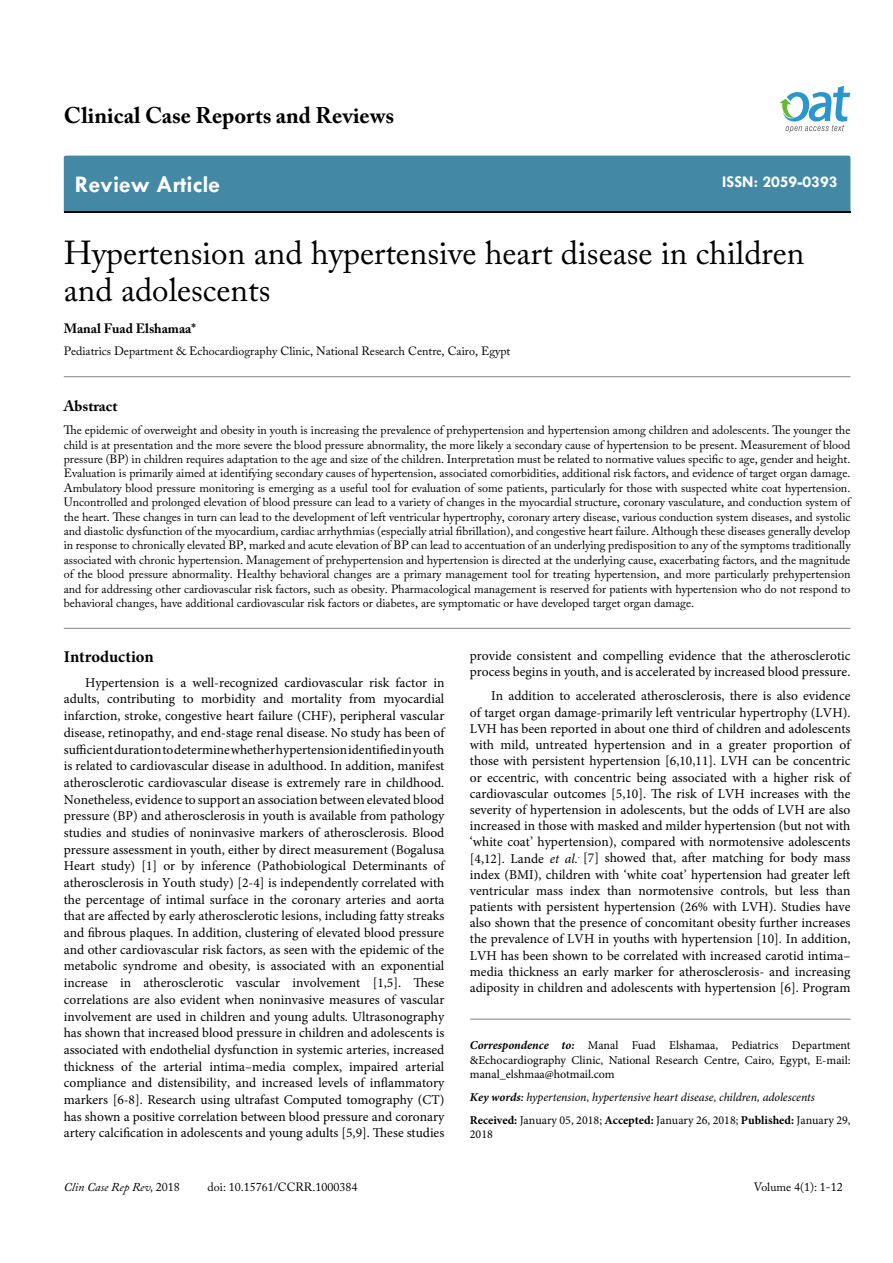
<style>
.page{position:relative;width:893px;height:1263px;background:#fff}
.page>*{position:absolute;margin:0;border:0;box-sizing:border-box;transform-origin:0 0}
.t1{font:33px/37.5px "Adobe Caslon Pro";color:#000}
.t2{font:700 24px "Tw Cen";color:#fff}
.t3{font:700 22.5px "Adobe Caslon Pro";color:#000}
.t4{font:700 16.5px "Tw Cen";color:#fff}
.t5{font:700 16.5px "Minion Pro";letter-spacing:-.005em;color:#000}
.t6{font:700 15px "Adobe Caslon Pro";color:#000}
.t7{font:13.5px/16.6px "Minion Pro";color:#000;text-align:justify}
.t8{font:700 13.5px "Adobe Caslon Pro";color:#000}
.t9{font:12px/14.4px "Adobe Caslon Pro";color:#000;text-align:justify}
.t10{font:12px/14.4px "Minion Pro";letter-spacing:-.005em;color:#000;text-align:justify}
.t11{font:italic 12px/23px "Minion Pro";letter-spacing:-.005em;color:#000}
.t12{font:italic 12px "Adobe Caslon Pro";color:#000}
.s1{font-style:italic}
.s2{font-weight:700;font-style:italic}
.s3{font-weight:700}
.s4{font-weight:600}
.s5{font-weight:700;font-style:normal}
.s6{font-style:normal}
</style>
<div class="page">
<div style="left:64px;top:156px;width:786px;height:56px;background:#4389a5"></div>
<svg style="left:779px;top:86px;width:71px;height:47px"></svg>
<hr style="left:64px;top:376px;width:786px;height:1px;background:#808285">
<hr style="left:64px;top:628px;width:786px;height:1px;background:#808285">
<hr style="left:470px;top:1019px;width:381px;height:1px;background:#808285">
<h3 class="t3" style="left:64px;top:102px;width:332px">Clinical Case Reports and Reviews</h3>
<h2 class="t2" style="left:75px;top:170px;width:147px">Review Article</h2>
<p class="t4" style="left:722px;top:172px;width:117px">ISSN: 2059-0393</p>
<h1 class="t1" style="left:64px;top:234px;width:742px">Hypertension and hypertensive heart disease in children and adolescents</h1>
<p class="t8" style="left:64px;top:321px;width:134px">Manal Fuad Elshamaa*</p>
<p class="t9" style="left:64px;top:344px;width:448px">Pediatrics Department &amp; Echocardiography Clinic, National Research Centre, Cairo, Egypt</p>
<p class="t6" style="left:64px;top:397px;width:55px">Abstract</p>
<p class="t9" style="left:64px;top:423px;width:788px">The epidemic of overweight and obesity in youth is increasing the prevalence of prehypertension and hypertension among children and adolescents. The younger the child is at presentation and the more severe the blood pressure abnormality, the more likely a secondary cause of hypertension to be present. Measurement of blood pressure (BP) in children requires adaptation to the age and size of the children. Interpretation must be related to normative values specific to age, gender and height.<br>Evaluation is primarily aimed at identifying secondary causes of hypertension, associated comorbidities, additional risk factors, and evidence of target organ damage.<br>Ambulatory blood pressure monitoring is emerging as a useful tool for evaluation of some patients, particularly for those with suspected white coat hypertension.<br>Uncontrolled and prolonged elevation of blood pressure can lead to a variety of changes in the myocardial structure, coronary vasculature, and conduction system of the heart. These changes in turn can lead to the development of left ventricular hypertrophy, coronary artery disease, various conduction system diseases, and systolic and diastolic dysfunction of the myocardium, cardiac arrhythmias (especially atrial fibrillation), and congestive heart failure. Although these diseases generally develop in response to chronically elevated BP, marked and acute elevation of BP can lead to accentuation of an underlying predisposition to any of the symptoms traditionally associated with chronic hypertension. Management of prehypertension and hypertension is directed at the underlying cause, exacerbating factors, and the magnitude of the blood pressure abnormality. Healthy behavioral changes are a primary management tool for treating hypertension, and more particularly prehypertension and for addressing other cardiovascular risk factors, such as obesity. Pharmacological management is reserved for patients with hypertension who do not respond to behavioral changes, have additional cardiovascular risk factors or diabetes, are symptomatic or have developed target organ damage.</p>
<p class="t5" style="left:64px;top:645px;width:91px">Introduction</p>
<p class="t7" style="left:64px;top:674px;width:382px;text-indent:21px">Hypertension is a well-recognized cardiovascular risk factor in adults, contributing to morbidity and mortality from myocardial infarction, stroke, congestive heart failure (CHF), peripheral vascular disease, retinopathy, and end-stage renal disease. No study has been of sufficient duration to determine whether hypertension identified in youth is related to cardiovascular disease in adulthood. In addition, manifest atherosclerotic cardiovascular disease is extremely rare in childhood.<br>Nonetheless, evidence to support an association between elevated blood pressure (BP) and atherosclerosis in youth is available from pathology studies and studies of noninvasive markers of atherosclerosis. Blood pressure assessment in youth, either by direct measurement (Bogalusa Heart study) [1] or by inference (Pathobiological Determinants of atherosclerosis in Youth study) [2-4] is independently correlated with the percentage of intimal surface in the coronary arteries and aorta that are affected by early atherosclerotic lesions, including fatty streaks and fibrous plaques. In addition, clustering of elevated blood pressure and other cardiovascular risk factors, as seen with the epidemic of the metabolic syndrome and obesity, is associated with an exponential increase in atherosclerotic vascular involvement [1,5]. These correlations are also evident when noninvasive measures of vascular involvement are used in children and young adults. Ultrasonography has shown that increased blood pressure in children and adolescents is associated with endothelial dysfunction in systemic arteries, increased thickness of the arterial intima–media complex, impaired arterial compliance and distensibility, and increased levels of inflammatory markers [6-8]. Research using ultrafast Computed tomography (CT) has shown a positive correlation between blood pressure and coronary artery calcification in adolescents and young adults [5,9]. These studies</p>
<p class="t7" style="left:470px;top:647px;width:382px;line-height:16.2px">provide consistent and compelling evidence that the atherosclerotic process begins in youth, and is accelerated by increased blood pressure.</p>
<p class="t7" style="left:470px;top:688px;width:382px;line-height:16.2px;text-indent:21px">In addition to accelerated atherosclerosis, there is also evidence of target organ damage-primarily left ventricular hypertrophy (LVH).<br>LVH has been reported in about one third of children and adolescents with mild, untreated hypertension and in a greater proportion of those with persistent hypertension [6,10,11]. LVH can be concentric or eccentric, with concentric being associated with a higher risk of cardiovascular outcomes [5,10]. The risk of LVH increases with the severity of hypertension in adolescents, but the odds of LVH are also increased in those with masked and milder hypertension (but not with ‘white coat’ hypertension), compared with normotensive adolescents [4,12]. Lande <span class="s1">et al.</span><sup>.</sup> [7] showed that, after matching for body mass index (BMI), children with ‘white coat’ hypertension had greater left ventricular mass index than normotensive controls, but less than patients with persistent hypertension (26% with LVH). Studies have also shown that the presence of concomitant obesity further increases the prevalence of LVH in youths with hypertension [10]. In addition, LVH has been shown to be correlated with increased carotid intima– media thickness an early marker for atherosclerosis- and increasing adiposity in children and adolescents with hypertension [6]. Program</p>
<p class="t10" style="left:470px;top:1038px;width:382px"><span class="s2">Correspondence to:</span> Manal Fuad Elshamaa, Pediatrics Department &amp;Echocardiography Clinic, National Research Centre, Cairo, Egypt, E-mail: manal_elshmaa@hotmail.com</p>
<p class="t11" style="left:470px;top:1085px;width:382px"><span class="s3">Key words</span><span class="s4">:</span> hypertension, hypertensive heart disease, children, adolescents<br><span class="s5">Received:</span> <span class="s6">January 05, 2018;</span> <span class="s5">Accepted:</span> <span class="s6">January 26, 2018;</span> <span class="s5">Published:</span> <span class="s6">January 29,</span></p>
<p class="t10" style="left:470px;top:1127px;width:25px">2018</p>
<p class="t12" style="left:64px;top:1180px;width:118px">Clin Case Rep Rev, <span class="s6">2018</span></p>
<p class="t9" style="left:208px;top:1180px;width:151px">doi: 10.15761/CCRR.1000384</p>
<p class="t9" style="left:754px;top:1180px;width:90px">Volume 4(1): 1-12</p>
</div>
